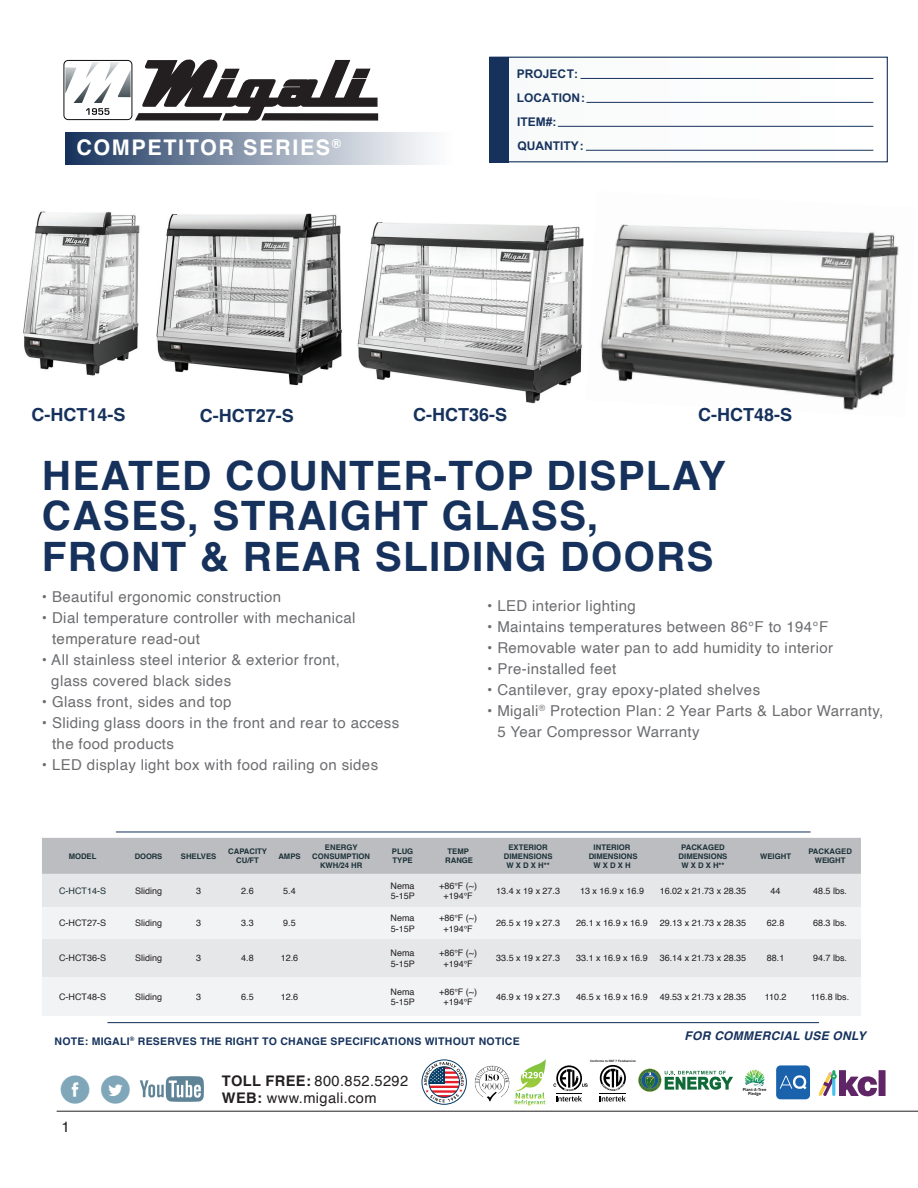
<style>
.page{position:relative;width:918px;height:1188px;background:#fff}
.page>*{position:absolute;margin:0;border:0;box-sizing:border-box;transform-origin:0 0}
.t1{font:43.95px "socialtype";color:#80a7b9}
.t2{font:700 40.5px/40.5px "Helvetica";letter-spacing:.03em;color:#16325c}
.t3{font:700 21.6px "Helvetica";letter-spacing:.075em;color:#fff}
.t4{font:700 18px "Helvetica";color:#16325c}
.t5{font:15px/21px "Helvetica";letter-spacing:.025em;color:#6c6d70}
.t6{font:15px "Helvetica";color:#231f20}
.t7{font:14.7px/17.5px "Helvetica";letter-spacing:.025em;color:#231f20}
.t8{font:700 12px/24px "Arial";color:#16325c}
.t9{font:italic 700 12px "Helvetica";letter-spacing:.025em;color:#16325c}
.t10{font:700 10.5px "Helvetica";letter-spacing:.025em;color:#16325c}
.t11{font:9px/10.8px "Helvetica";color:#231f20}
.t12{font:9px "Helvetica";color:#1c3139}
.t13{font:700 7.65px/9.3px "Helvetica";color:#1c3139;text-align:center}
.t14{font:700 4.05px/3.9px "Aller";color:#201d1e;text-align:center}
.t15{font:700 3px "Helvetica";color:#231f20}
.s1{font-weight:700}
</style>
<div class="page">
<svg style="left:140px;top:1076px;width:64px;height:26px"></svg>
<div style="left:64px;top:60px;width:68px;height:60px;border:1px solid #0b0d10;border-radius:4px"></div>
<svg style="left:135px;top:59px;width:244px;height:62px"></svg>
<img style="left:65px;top:62px;width:66px;height:41px">
<svg style="left:86px;top:108px;width:23px;height:7px"></svg>
<div style="left:65px;top:132px;width:388px;height:32px;background:linear-gradient(to right,#1b365f,#fff)"></div>
<svg style="left:553px;top:1065px;width:35px;height:36px"></svg>
<svg style="left:600px;top:1065px;width:26px;height:36px"></svg>
<img style="left:474px;top:1065px;width:36px;height:37px">
<div style="left:776px;top:1065px;width:34px;height:34px;background:#1a62ac;border-radius:4px"></div>
<svg style="left:780px;top:1075px;width:27px;height:14px"></svg>
<svg style="left:514px;top:1059px;width:32px;height:47px"></svg>
<svg style="left:745px;top:1069px;width:20px;height:18px"></svg>
<div style="left:879px;top:1070px;width:7px;height:26px;background:#602567"></div>
<svg style="left:819px;top:1070px;width:58px;height:26px"></svg>
<svg style="left:638px;top:1069px;width:95px;height:23px"></svg>
<hr style="left:57px;top:1111px;width:861px;height:1px;background:#231f20">
<svg style="left:421px;top:1059px;width:46px;height:46px"></svg>
<hr style="left:116px;top:831px;width:694px;height:1px;background:#16325c">
<div style="left:42px;top:838px;width:819px;height:36px;background:#bcbdc0"></div>
<div style="left:42px;top:874px;width:819px;height:33px;background:#e6e7e9"></div>
<svg style="left:42px;top:907px;width:819px;height:109px;fill:#f2f3f4"></svg>
<hr style="left:108px;top:1022px;width:711px;height:1px;background:#16325c">
<img style="left:23px;top:211px;width:115px;height:165px">
<img style="left:138px;top:213px;width:199px;height:173px">
<img style="left:337px;top:222px;width:247px;height:182px">
<img style="left:600px;top:224px;width:299px;height:186px">
<hr style="left:580px;top:78px;width:293px;height:1px;background:#16325c">
<hr style="left:586px;top:102px;width:287px;height:1px;background:#16325c">
<hr style="left:558px;top:126px;width:315px;height:1px;background:#16325c">
<hr style="left:586px;top:150px;width:287px;height:1px;background:#16325c">
<div style="left:489px;top:57px;width:20px;height:105px;background:#16325c"></div>
<div style="left:489px;top:57px;width:399px;height:105px;border:1px solid #16325c"></div>
<h3 class="t3" style="left:76px;top:135px;width:266px">COMPETITOR SERIES<sup>®</sup></h3>
<p class="t8" style="left:517px;top:62px;width:70px">PROJECT:<br>LOCATION:<br>ITEM#:<br>QUANTITY:</p>
<p class="t4" style="left:31px;top:403px;width:95px">C-HCT14-S</p>
<p class="t4" style="left:200px;top:405px;width:95px">C-HCT27-S</p>
<p class="t4" style="left:413px;top:404px;width:95px">C-HCT36-S</p>
<p class="t4" style="left:698px;top:404px;width:95px">C-HCT48-S</p>
<h2 class="t2" style="left:42px;top:460px;width:685px">HEATED COUNTER-TOP DISPLAY<br>CASES, STRAIGHT GLASS,<br>FRONT &amp; REAR SLIDING DOORS</h2>
<p class="t5" style="left:42px;top:586px;width:241px">• Beautiful ergonomic construction</p>
<p class="t5" style="left:52px;top:607px;width:305px;text-indent:-10px">• Dial temperature controller with mechanical temperature read-out</p>
<p class="t5" style="left:51px;top:649px;width:290px;text-indent:-9px">• All stainless steel interior &amp; exterior front, glass covered black sides</p>
<p class="t5" style="left:42px;top:691px;width:191px">• Glass front, sides and top</p>
<p class="t5" style="left:52px;top:712px;width:349px;text-indent:-10px">• Sliding glass doors in the front and rear to access the food products</p>
<p class="t5" style="left:42px;top:754px;width:338px">• LED display light box with food railing on sides</p>
<p class="t5" style="left:487px;top:595px;width:150px">• LED interior lighting</p>
<p class="t5" style="left:487px;top:616px;width:342px">• Maintains temperatures between 86°F to 194°F</p>
<p class="t5" style="left:487px;top:637px;width:347px">• Removable water pan to add humidity to interior</p>
<p class="t5" style="left:487px;top:658px;width:131px">• Pre-installed feet</p>
<p class="t5" style="left:487px;top:679px;width:274px">• Cantilever, gray epoxy-plated shelves</p>
<p class="t5" style="left:497px;top:700px;width:387px;text-indent:-10px">• Migali<sup>®</sup> Protection Plan: 2 Year Parts &amp; Labor Warranty,<br>5 Year Compressor Warranty</p>
<p class="t13" style="left:69px;top:852px;width:29px">MODEL</p>
<p class="t13" style="left:135px;top:852px;width:29px">DOORS</p>
<p class="t13" style="left:181px;top:852px;width:37px">SHELVES</p>
<p class="t13" style="left:228px;top:848px;width:40px">CAPACITY<br>CU/FT</p>
<p class="t13" style="left:278px;top:852px;width:24px">AMPS</p>
<p class="t13" style="left:312px;top:843px;width:59px">ENERGY<br>CONSUMPTION<br>KWH/24 HR</p>
<p class="t13" style="left:392px;top:848px;width:23px;text-align:left">PLUG<br>TYPE</p>
<p class="t13" style="left:445px;top:848px;width:29px;text-align:left">TEMP<br>RANGE</p>
<p class="t13" style="left:504px;top:843px;width:50px">EXTERIOR<br>DIMENSIONS<br>W X D X H**</p>
<p class="t13" style="left:589px;top:843px;width:50px">INTERIOR<br>DIMENSIONS<br>W X D X H</p>
<p class="t13" style="left:679px;top:843px;width:50px">PACKAGED<br>DIMENSIONS<br>W X D X H**</p>
<p class="t13" style="left:760px;top:852px;width:32px">WEIGHT</p>
<p class="t13" style="left:808px;top:848px;width:45px">PACKAGED<br>WEIGHT</p>
<p class="t12" style="left:59px;top:884px;width:48px">C-HCT14-S</p>
<p class="t11" style="left:135px;top:886px;width:28px">Sliding</p>
<p class="t11" style="left:196px;top:886px;width:6px">3</p>
<p class="t11" style="left:241px;top:886px;width:14px">2.6</p>
<p class="t11" style="left:283px;top:886px;width:14px">5.4</p>
<p class="t11" style="left:391px;top:880px;width:26px">Nema<br>5-15P</p>
<p class="t11" style="left:439px;top:880px;width:40px;text-align:center">+86°F (~) +194°F</p>
<p class="t11" style="left:496px;top:886px;width:65px">13.4 x 19 x 27.3</p>
<p class="t11" style="left:580px;top:886px;width:65px">13 x 16.9 x 16.9</p>
<p class="t11" style="left:660px;top:886px;width:88px">16.02 x 21.73 x 28.35</p>
<p class="t11" style="left:771px;top:886px;width:11px">44</p>
<p class="t11" style="left:813px;top:886px;width:35px">48.5 lbs.</p>
<p class="t11" style="left:59px;top:918px;width:48px">C-HCT27-S</p>
<p class="t11" style="left:135px;top:918px;width:28px">Sliding</p>
<p class="t11" style="left:196px;top:918px;width:6px">3</p>
<p class="t11" style="left:241px;top:918px;width:14px">3.3</p>
<p class="t11" style="left:283px;top:918px;width:14px">9.5</p>
<p class="t11" style="left:391px;top:913px;width:26px">Nema<br>5-15P</p>
<p class="t11" style="left:439px;top:913px;width:40px;text-align:center">+86°F (~) +194°F</p>
<p class="t11" style="left:496px;top:918px;width:65px">26.5 x 19 x 27.3</p>
<p class="t11" style="left:576px;top:918px;width:73px">26.1 x 16.9 x 16.9</p>
<p class="t11" style="left:660px;top:918px;width:88px">29.13 x 21.73 x 28.35</p>
<p class="t11" style="left:767px;top:918px;width:19px">62.8</p>
<p class="t11" style="left:813px;top:918px;width:35px">68.3 lbs.</p>
<p class="t11" style="left:59px;top:953px;width:48px">C-HCT36-S</p>
<p class="t11" style="left:135px;top:953px;width:28px">Sliding</p>
<p class="t11" style="left:196px;top:953px;width:6px">3</p>
<p class="t11" style="left:241px;top:953px;width:14px">4.8</p>
<p class="t11" style="left:281px;top:953px;width:19px">12.6</p>
<p class="t11" style="left:391px;top:948px;width:26px">Nema<br>5-15P</p>
<p class="t11" style="left:439px;top:948px;width:40px;text-align:center">+86°F (~) +194°F</p>
<p class="t11" style="left:496px;top:953px;width:65px">33.5 x 19 x 27.3</p>
<p class="t11" style="left:576px;top:953px;width:73px">33.1 x 16.9 x 16.9</p>
<p class="t11" style="left:660px;top:953px;width:88px">36.14 x 21.73 x 28.35</p>
<p class="t11" style="left:767px;top:953px;width:19px">88.1</p>
<p class="t11" style="left:813px;top:953px;width:35px">94.7 lbs.</p>
<p class="t11" style="left:59px;top:992px;width:48px">C-HCT48-S</p>
<p class="t11" style="left:135px;top:992px;width:28px">Sliding</p>
<p class="t11" style="left:196px;top:992px;width:6px">3</p>
<p class="t11" style="left:241px;top:992px;width:14px">6.5</p>
<p class="t11" style="left:281px;top:992px;width:19px">12.6</p>
<p class="t11" style="left:391px;top:986px;width:26px">Nema<br>5-15P</p>
<p class="t11" style="left:439px;top:986px;width:40px;text-align:center">+86°F (~) +194°F</p>
<p class="t11" style="left:496px;top:992px;width:65px">46.9 x 19 x 27.3</p>
<p class="t11" style="left:576px;top:992px;width:73px">46.5 x 16.9 x 16.9</p>
<p class="t11" style="left:660px;top:992px;width:88px">49.53 x 21.73 x 28.35</p>
<p class="t11" style="left:765px;top:992px;width:23px">110.2</p>
<p class="t11" style="left:811px;top:992px;width:40px">116.8 lbs.</p>
<p class="t10" style="left:55px;top:1035px;width:467px">NOTE: MIGALI<sup>®</sup> RESERVES THE RIGHT TO CHANGE SPECIFICATIONS WITHOUT NOTICE</p>
<p class="t9" style="left:684px;top:1029px;width:183px">FOR COMMERCIAL USE ONLY</p>
<h1 class="t1" style="left:57px;top:1064px;width:79px">BA</h1>
<p class="t6" style="left:61px;top:1115px;width:10px">1</p>
<p class="t7" style="left:222px;top:1072px;width:188px"><span class="s1">TOLL FREE:</span> 800.852.5292<br><span class="s1">WEB:</span> www.migali.com</p>
<p class="t15" style="left:590px;top:1059px;width:47px">Conforms to NSF 7 Foodservice</p>
<p class="t14" style="left:743px;top:1087px;width:25px">Plant-A-Tree<br>Pledge</p>
</div>
